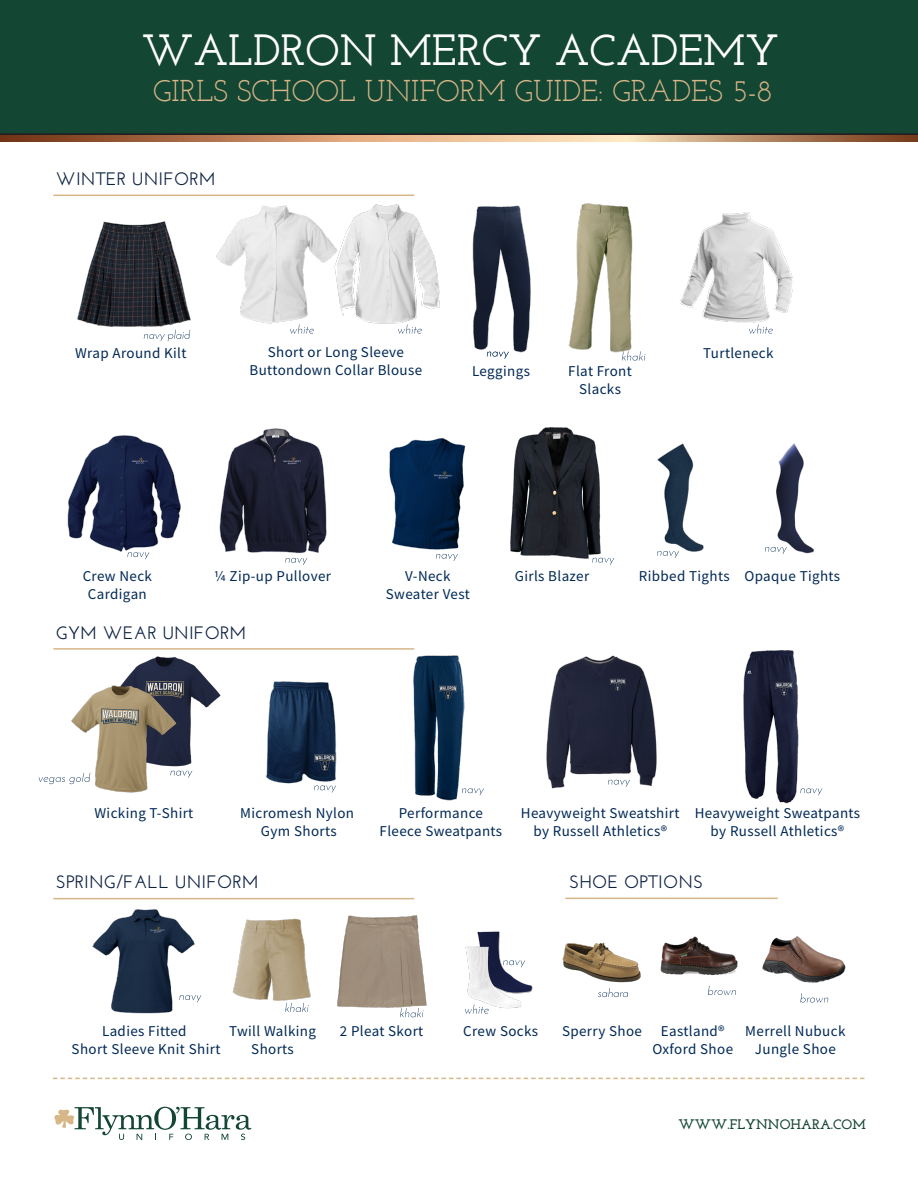
<style>
.page{position:relative;width:918px;height:1188px;background:#fff}
.page>*{position:absolute;margin:0;border:0;box-sizing:border-box;transform-origin:0 0}
.t1{font:600 43.5px "Josefin Slab";color:#fff}
.t2{font:30px "Josefin Slab";color:#d7b688}
.t3{font:600 18px "Josefin Sans";letter-spacing:.01em;color:#0d2141}
.t4{font:15px/18px "Source Sans Pro";letter-spacing:.025em;color:#002855;text-align:center}
.t5{font:700 13.8px "Josefin Slab";color:#144634}
</style>
<div class="page">
<img style="left:576px;top:203px;width:70px;height:152px">
<img style="left:472px;top:205px;width:104px;height:154px">
<img style="left:266px;top:681px;width:71px;height:112px">
<img style="left:546px;top:655px;width:111px;height:134px">
<img style="left:743px;top:650px;width:80px;height:154px">
<img style="left:338px;top:915px;width:88px;height:93px">
<img style="left:413px;top:655px;width:68px;height:146px">
<img style="left:67px;top:435px;width:114px;height:125px">
<img style="left:219px;top:428px;width:108px;height:126px">
<img style="left:389px;top:438px;width:77px;height:116px">
<img style="left:81px;top:897px;width:126px;height:117px">
<img style="left:477px;top:931px;width:23px;height:4px">
<img style="left:465px;top:935px;width:68px;height:74px">
<img style="left:232px;top:918px;width:79px;height:85px">
<img style="left:776px;top:443px;width:38px;height:111px">
<img style="left:657px;top:443px;width:47px;height:109px">
<img style="left:562px;top:942px;width:78px;height:56px">
<img style="left:680px;top:212px;width:114px;height:111px">
<img style="left:122px;top:656px;width:99px;height:111px">
<img style="left:71px;top:684px;width:108px;height:109px">
<img style="left:77px;top:221px;width:113px;height:106px">
<img style="left:200px;top:194px;width:151px;height:130px">
<img style="left:331px;top:200px;width:109px;height:124px">
<svg style="left:144px;top:330px;width:46px;height:11px"></svg>
<svg style="left:598px;top:988px;width:30px;height:9px"></svg>
<div style="left:0;top:0;width:918px;height:135px;background:#144634"></div>
<svg style="left:54px;top:1107px;width:197px;height:33px"></svg>
<svg style="left:53px;top:1078px;width:811px;height:1px"></svg>
<svg style="left:0;top:135px;width:918px;height:7px;background:#c1906a"></svg>
<hr style="left:53px;top:648px;width:361px;height:2px;background:#d7b688">
<hr style="left:53px;top:898px;width:361px;height:1px;background:#d7b688">
<hr style="left:53px;top:195px;width:361px;height:1px;background:#d7b688">
<svg style="left:503px;top:960px;width:22px;height:7px"></svg>
<svg style="left:179px;top:995px;width:22px;height:7px"></svg>
<svg style="left:800px;top:788px;width:22px;height:7px"></svg>
<svg style="left:462px;top:788px;width:22px;height:7px"></svg>
<svg style="left:314px;top:785px;width:22px;height:7px"></svg>
<svg style="left:170px;top:771px;width:22px;height:7px"></svg>
<svg style="left:765px;top:547px;width:22px;height:7px"></svg>
<svg style="left:592px;top:558px;width:22px;height:7px"></svg>
<svg style="left:657px;top:551px;width:22px;height:7px"></svg>
<svg style="left:436px;top:554px;width:22px;height:7px"></svg>
<svg style="left:285px;top:558px;width:22px;height:7px"></svg>
<svg style="left:127px;top:552px;width:22px;height:7px"></svg>
<svg style="left:749px;top:324px;width:24px;height:10px"></svg>
<svg style="left:398px;top:324px;width:24px;height:10px"></svg>
<svg style="left:290px;top:324px;width:24px;height:10px"></svg>
<svg style="left:465px;top:1004px;width:24px;height:10px"></svg>
<svg style="left:285px;top:1003px;width:24px;height:9px"></svg>
<svg style="left:622px;top:351px;width:23px;height:10px"></svg>
<svg style="left:400px;top:1008px;width:23px;height:9px"></svg>
<svg style="left:39px;top:773px;width:51px;height:11px"></svg>
<img style="left:640px;top:936px;width:98px;height:50px">
<img style="left:762px;top:936px;width:84px;height:47px">
<svg style="left:708px;top:986px;width:28px;height:9px"></svg>
<svg style="left:800px;top:993px;width:28px;height:10px"></svg>
<img style="left:510px;top:427px;width:91px;height:132px">
<hr style="left:565px;top:898px;width:213px;height:1px;background:#d7b688">
<h1 class="t1" style="left:142px;top:24px;width:639px">WALDRON MERCY ACADEMY</h1>
<h2 class="t2" style="left:153px;top:73px;width:621px">GIRLS SCHOOL UNIFORM GUIDE: GRADES 5-8</h2>
<p class="t3" style="left:56px;top:168px;width:161px">WINTER UNIFORM</p>
<p class="t4" style="left:75px;top:344px;width:113px">Wrap Around Kilt</p>
<p class="t4" style="left:250px;top:343px;width:174px">Short or Long Sleeve<br>Buttondown Collar Blouse</p>
<p class="t4" style="left:472px;top:362px;width:59px">Leggings</p>
<p class="t4" style="left:568px;top:362px;width:65px">Flat Front<br>Slacks</p>
<p class="t4" style="left:703px;top:344px;width:72px">Turtleneck</p>
<p class="t4" style="left:83px;top:567px;width:71px">Crew Neck</p>
<p class="t4" style="left:214px;top:567px;width:119px">¼ Zip-up Pullover</p>
<p class="t4" style="left:88px;top:585px;width:60px">Cardigan</p>
<p class="t3" style="left:56px;top:622px;width:192px">GYM WEAR UNIFORM</p>
<p class="t4" style="left:405px;top:567px;width:47px">V-Neck</p>
<p class="t4" style="left:515px;top:567px;width:76px">Girls Blazer</p>
<p class="t4" style="left:639px;top:567px;width:203px">Ribbed Tights Opaque Tights</p>
<p class="t4" style="left:386px;top:585px;width:85px">Sweater Vest</p>
<p class="t4" style="left:94px;top:804px;width:100px">Wicking T-Shirt</p>
<p class="t4" style="left:380px;top:804px;width:124px">Performance<br>Fleece Sweatpants</p>
<p class="t4" style="left:521px;top:804px;width:160px">Heavyweight Sweatshirt by Russell Athletics®</p>
<p class="t4" style="left:240px;top:804px;width:116px">Micromesh Nylon<br>Gym Shorts</p>
<p class="t4" style="left:695px;top:804px;width:167px">Heavyweight Sweatpants by Russell Athletics®</p>
<p class="t3" style="left:56px;top:871px;width:204px">SPRING/FALL UNIFORM</p>
<p class="t3" style="left:569px;top:871px;width:136px">SHOE OPTIONS</p>
<p class="t4" style="left:72px;top:1022px;width:150px">Ladies Fitted<br>Short Sleeve Knit Shirt</p>
<p class="t4" style="left:229px;top:1022px;width:88px">Twill Walking</p>
<p class="t4" style="left:340px;top:1022px;width:85px">2 Pleat Skort</p>
<p class="t4" style="left:463px;top:1022px;width:76px">Crew Socks</p>
<p class="t4" style="left:562px;top:1022px;width:82px">Sperry Shoe</p>
<p class="t4" style="left:251px;top:1040px;width:44px">Shorts</p>
<p class="t4" style="left:652px;top:1022px;width:82px">Eastland®<br>Oxford Shoe</p>
<p class="t4" style="left:745px;top:1022px;width:102px">Merrell Nubuck<br>Jungle Shoe</p>
<p class="t5" style="left:679px;top:1116px;width:189px">WWW.FLYNNOHARA.COM</p>
</div>
